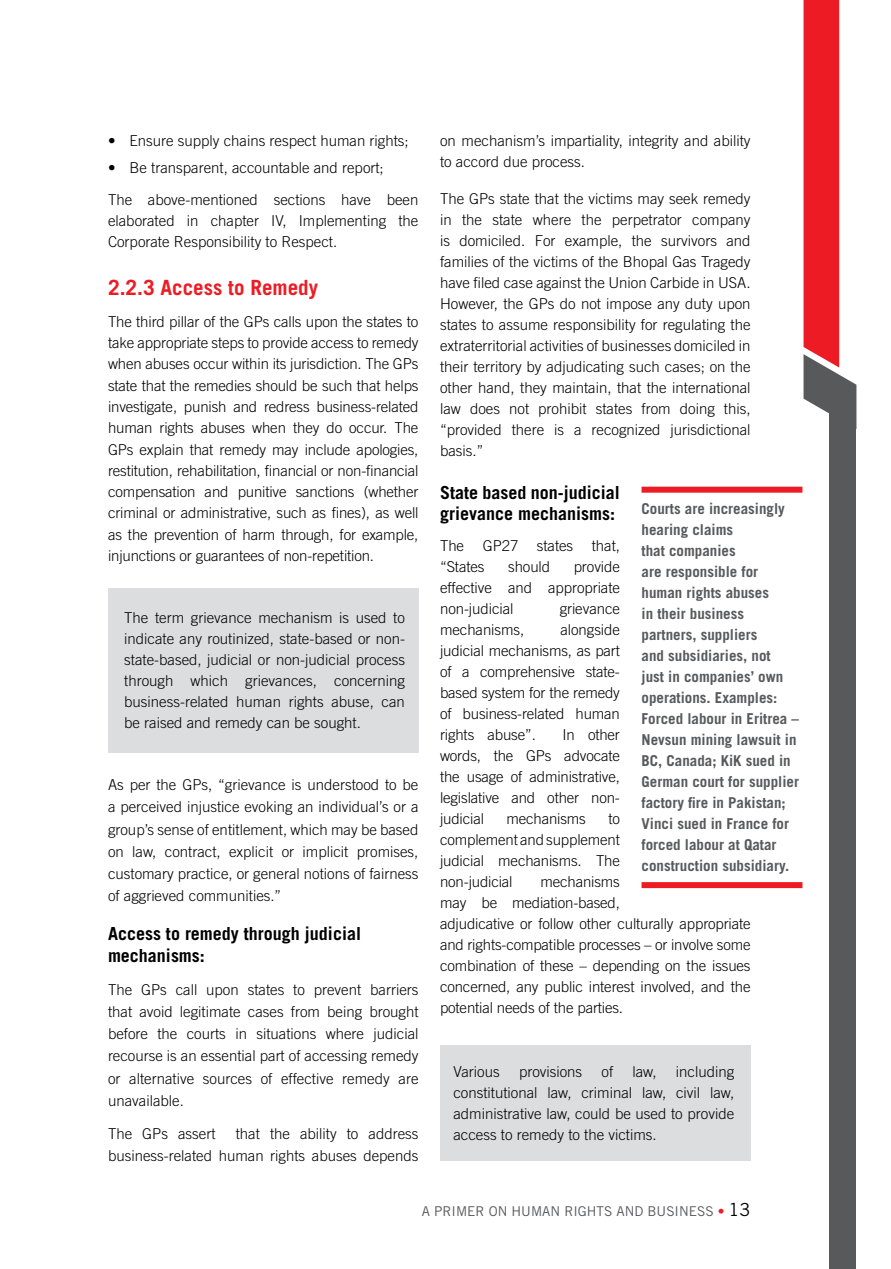
<style>
.page{position:relative;width:891px;height:1269px;background:#fff}
.page>*{position:absolute;margin:0;border:0;box-sizing:border-box;transform-origin:0 0}
.t1{font:700 21px "Trade Gothic LT Std";color:#ed1c24}
.t2{font:700 18px/21px "Trade Gothic LT Std";color:#000}
.t3{font:300 15px/21px "Trade Gothic LT Std";color:#000;text-align:justify}
.t4{font:700 15px/21px "Trade Gothic LT Std";color:#58595b}
.t5{font:13.5px "Trade Gothic LT Std";color:#58595b}
.s1{color:#ed1c24}
.s2{font-size:18px;color:#000}
</style>
<div class="page">
<div style="left:829px;top:402px;width:27px;height:867px;background:#58595b"></div>
<svg style="left:804px;top:0;width:52px;height:414px"></svg>
<div style="left:108px;top:588px;width:310px;height:164px;background:#dcddde"></div>
<div style="left:642px;top:487px;width:160px;height:6px;background:#ed1c24"></div>
<div style="left:642px;top:882px;width:160px;height:6px;background:#ed1c24"></div>
<div style="left:440px;top:1045px;width:311px;height:116px;background:#dcddde"></div>
<p class="t3" style="left:108px;top:130px;width:302px">• Ensure supply chains respect human rights;</p>
<p class="t3" style="left:108px;top:151px;width:312px;line-height:32.1px">• Be transparent, accountable and report;<br>The above-mentioned sections have been</p>
<p class="t3" style="left:108px;top:210px;width:312px">elaborated in chapter IV, Implementing the<br>Corporate Responsibility to Respect.</p>
<h1 class="t1" style="left:108px;top:274px;width:212px">2.2.3 Access to Remedy</h1>
<p class="t3" style="left:108px;top:311px;width:312px">The third pillar of the GPs calls upon the states to take appropriate steps to provide access to remedy when abuses occur within its jurisdiction. The GPs state that the remedies should be such that helps investigate, punish and redress business-related human rights abuses when they do occur. The GPs explain that remedy may include apologies, restitution, rehabilitation, financial or non-financial compensation and punitive sanctions (whether criminal or administrative, such as fines), as well as the prevention of harm through, for example, injunctions or guarantees of non-repetition.</p>
<p class="t3" style="left:124px;top:607px;width:282px">The term grievance mechanism is used to indicate any routinized, state-based or non&shy;state-based, judicial or non-judicial process through which grievances, concerning business-related human rights abuse, can be raised and remedy can be sought.</p>
<p class="t3" style="left:108px;top:774px;width:312px;line-height:22.2px">As per the GPs, “grievance is understood to be a perceived injustice evoking an individual’s or a group’s sense of entitlement, which may be based on law, contract, explicit or implicit promises, customary practice, or general notions of fairness of aggrieved communities.”</p>
<p class="t2" style="left:108px;top:922px;width:255px;line-height:22.2px">Access to remedy through judicial mechanisms:</p>
<p class="t3" style="left:108px;top:978px;width:312px;line-height:22.2px">The GPs call upon states to prevent barriers that avoid legitimate cases from being brought before the courts in situations where judicial recourse is an essential part of accessing remedy or alternative sources of effective remedy are unavailable.</p>
<p class="t3" style="left:108px;top:1123px;width:109px">The GPs assert</p>
<p class="t3" style="left:108px;top:1122px;width:312px;line-height:22.2px;text-align:right">that the ability to address<br>business-related human rights abuses depends</p>
<p class="t3" style="left:440px;top:130px;width:312px">on mechanism’s impartiality, integrity and ability to accord due process.</p>
<p class="t3" style="left:440px;top:188px;width:312px">The GPs state that the victims may seek remedy in the state where the perpetrator company is domiciled. For example, the survivors and families of the victims of the Bhopal Gas Tragedy have filed case against the Union Carbide in USA.<br>However, the GPs do not impose any duty upon states to assume responsibility for regulating the extraterritorial activities of businesses domiciled in their territory by adjudicating such cases; on the other hand, they maintain, that the international law does not prohibit states from doing this, “provided there is a recognized jurisdictional basis.”</p>
<p class="t2" style="left:440px;top:481px;width:181px">State based non-judicial grievance mechanisms:</p>
<p class="t3" style="left:440px;top:535px;width:181px">The GP27 states that, “States</p>
<p class="t4" style="left:642px;top:498px;width:159px">Courts are increasingly hearing claims<br>that companies<br>are responsible for human rights abuses<br>in their business partners, suppliers<br>and subsidiaries, not<br>just in companies’ own operations. Examples:<br>Forced labour in Eritrea –<br>Nevsun mining lawsuit in<br>BC, Canada; KiK sued in<br>German court for supplier factory fire in Pakistan;<br>Vinci sued in France for forced labour at Qatar construction subsidiary.</p>
<p class="t3" style="left:440px;top:556px;width:181px;text-indent:134px">provide effective and appropriate non-judicial</p>
<p class="t3" style="left:508px;top:556px;width:44px">should</p>
<p class="t3" style="left:560px;top:598px;width:62px">grievance</p>
<p class="t3" style="left:440px;top:619px;width:181px;text-indent:120px">alongside judicial mechanisms, as part of a comprehensive state&shy;based system for the remedy of business-related human rights abuse”.</p>
<p class="t3" style="left:440px;top:619px;width:86px">mechanisms,</p>
<p class="t3" style="left:440px;top:724px;width:181px;text-indent:122px">In other words, the GPs advocate the usage of administrative, legislative and other non&shy;judicial</p>
<p class="t3" style="left:507px;top:808px;width:81px">mechanisms</p>
<p class="t3" style="left:440px;top:808px;width:181px;text-indent:168px">to complement and supplement judicial mechanisms. The non-judicial</p>
<p class="t3" style="left:440px;top:871px;width:312px;text-align:left;text-indent:100px">mechanisms<br>may be mediation-based,<br>adjudicative or follow other culturally appropriate and rights-compatible processes – or involve some combination of these – depending on the issues concerned, any public interest involved, and the potential needs of the parties.</p>
<p class="t3" style="left:453px;top:1061px;width:48px">Various</p>
<p class="t3" style="left:519px;top:1061px;width:65px">provisions</p>
<p class="t3" style="left:602px;top:1061px;width:13px">of</p>
<p class="t3" style="left:632px;top:1061px;width:26px">law,</p>
<p class="t3" style="left:453px;top:1061px;width:282px;text-indent:222px">including constitutional law, criminal law, civil law, administrative law, could be used to provide access to remedy to the victims.</p>
<p class="t5" style="left:422px;top:1203px;width:330px">A PRIMER ON HUMAN R IGHTS AND BUSINESS <span class="s1">•</span> <span class="s2">13</span></p>
</div>
